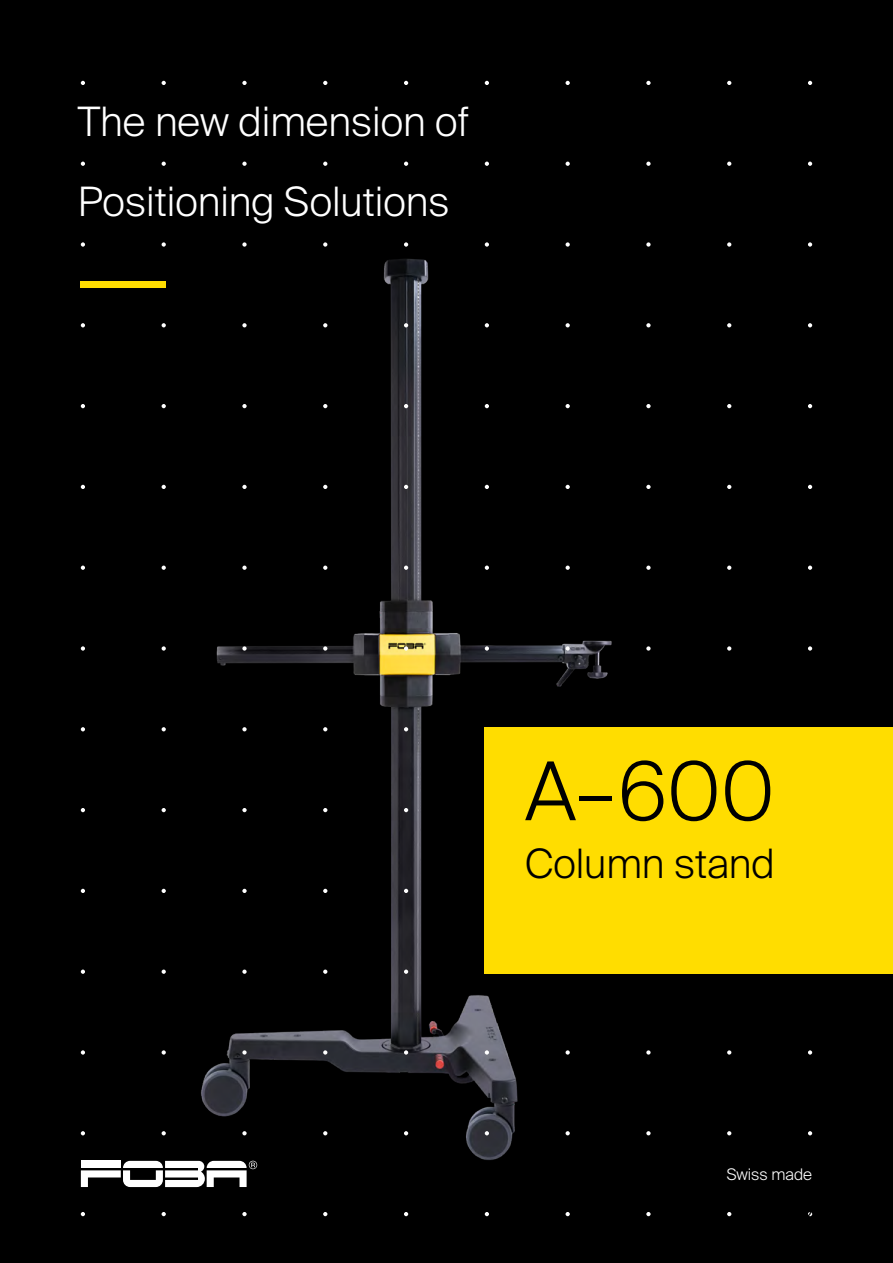
<style>
.page{position:relative;width:893px;height:1263px;background:#000}
.page>*{position:absolute;margin:0;border:0;box-sizing:border-box;transform-origin:0 0}
.t1{font:300 81px "Suisse Intl";color:#000}
.t2{font:300 40.5px/80.7px "Suisse Intl";color:#fff}
.t3{font:300 40.5px "Suisse Intl";color:#000}
.t4{font:300 15.9px "Suisse Intl";color:#fff}
.t5{font:15px "Suisse Intl";color:#000}
</style>
<div class="page">
<img style="left:187px;top:244px;width:425px;height:922px">
<svg style="left:81px;top:81px;width:4px;height:4px"></svg>
<svg style="left:162px;top:81px;width:4px;height:4px"></svg>
<svg style="left:242px;top:81px;width:5px;height:4px"></svg>
<svg style="left:323px;top:81px;width:4px;height:4px"></svg>
<svg style="left:404px;top:81px;width:4px;height:4px"></svg>
<svg style="left:485px;top:81px;width:4px;height:4px"></svg>
<svg style="left:566px;top:81px;width:4px;height:4px"></svg>
<svg style="left:646px;top:81px;width:5px;height:4px"></svg>
<svg style="left:727px;top:81px;width:4px;height:4px"></svg>
<svg style="left:808px;top:81px;width:4px;height:4px"></svg>
<svg style="left:81px;top:162px;width:4px;height:4px"></svg>
<svg style="left:162px;top:162px;width:4px;height:4px"></svg>
<svg style="left:242px;top:162px;width:5px;height:4px"></svg>
<svg style="left:323px;top:162px;width:4px;height:4px"></svg>
<svg style="left:404px;top:162px;width:4px;height:4px"></svg>
<svg style="left:485px;top:162px;width:4px;height:4px"></svg>
<svg style="left:566px;top:162px;width:4px;height:4px"></svg>
<svg style="left:646px;top:162px;width:5px;height:4px"></svg>
<svg style="left:727px;top:162px;width:4px;height:4px"></svg>
<svg style="left:808px;top:162px;width:4px;height:4px"></svg>
<svg style="left:81px;top:242px;width:4px;height:5px"></svg>
<svg style="left:162px;top:242px;width:4px;height:5px"></svg>
<svg style="left:242px;top:242px;width:5px;height:5px"></svg>
<svg style="left:323px;top:242px;width:4px;height:5px"></svg>
<svg style="left:404px;top:242px;width:4px;height:5px"></svg>
<svg style="left:485px;top:242px;width:4px;height:5px"></svg>
<svg style="left:566px;top:242px;width:4px;height:5px"></svg>
<svg style="left:646px;top:242px;width:5px;height:5px"></svg>
<svg style="left:727px;top:242px;width:4px;height:5px"></svg>
<svg style="left:808px;top:242px;width:4px;height:5px"></svg>
<svg style="left:81px;top:323px;width:4px;height:4px"></svg>
<svg style="left:162px;top:323px;width:4px;height:4px"></svg>
<svg style="left:242px;top:323px;width:5px;height:4px"></svg>
<svg style="left:323px;top:323px;width:4px;height:4px"></svg>
<svg style="left:404px;top:323px;width:4px;height:4px"></svg>
<svg style="left:485px;top:323px;width:4px;height:4px"></svg>
<svg style="left:566px;top:323px;width:4px;height:4px"></svg>
<svg style="left:646px;top:323px;width:5px;height:4px"></svg>
<svg style="left:727px;top:323px;width:4px;height:4px"></svg>
<svg style="left:808px;top:323px;width:4px;height:4px"></svg>
<svg style="left:81px;top:404px;width:4px;height:4px"></svg>
<svg style="left:162px;top:404px;width:4px;height:4px"></svg>
<svg style="left:242px;top:404px;width:5px;height:4px"></svg>
<svg style="left:323px;top:404px;width:4px;height:4px"></svg>
<svg style="left:404px;top:404px;width:4px;height:4px"></svg>
<svg style="left:485px;top:404px;width:4px;height:4px"></svg>
<svg style="left:566px;top:404px;width:4px;height:4px"></svg>
<svg style="left:646px;top:404px;width:5px;height:4px"></svg>
<svg style="left:727px;top:404px;width:4px;height:4px"></svg>
<svg style="left:808px;top:404px;width:4px;height:4px"></svg>
<svg style="left:81px;top:485px;width:4px;height:4px"></svg>
<svg style="left:162px;top:485px;width:4px;height:4px"></svg>
<svg style="left:242px;top:485px;width:5px;height:4px"></svg>
<svg style="left:323px;top:485px;width:4px;height:4px"></svg>
<svg style="left:404px;top:485px;width:4px;height:4px"></svg>
<svg style="left:485px;top:485px;width:4px;height:4px"></svg>
<svg style="left:566px;top:485px;width:4px;height:4px"></svg>
<svg style="left:646px;top:485px;width:5px;height:4px"></svg>
<svg style="left:727px;top:485px;width:4px;height:4px"></svg>
<svg style="left:808px;top:485px;width:4px;height:4px"></svg>
<svg style="left:81px;top:566px;width:4px;height:4px"></svg>
<svg style="left:162px;top:566px;width:4px;height:4px"></svg>
<svg style="left:242px;top:566px;width:5px;height:4px"></svg>
<svg style="left:323px;top:566px;width:4px;height:4px"></svg>
<svg style="left:404px;top:566px;width:4px;height:4px"></svg>
<svg style="left:485px;top:566px;width:4px;height:4px"></svg>
<svg style="left:566px;top:566px;width:4px;height:4px"></svg>
<svg style="left:646px;top:566px;width:5px;height:4px"></svg>
<svg style="left:727px;top:566px;width:4px;height:4px"></svg>
<svg style="left:808px;top:566px;width:4px;height:4px"></svg>
<svg style="left:81px;top:646px;width:4px;height:5px"></svg>
<svg style="left:162px;top:646px;width:4px;height:5px"></svg>
<svg style="left:242px;top:646px;width:5px;height:5px"></svg>
<svg style="left:323px;top:646px;width:4px;height:5px"></svg>
<svg style="left:404px;top:646px;width:4px;height:5px"></svg>
<svg style="left:485px;top:646px;width:4px;height:5px"></svg>
<svg style="left:566px;top:646px;width:4px;height:5px"></svg>
<svg style="left:646px;top:646px;width:5px;height:5px"></svg>
<svg style="left:727px;top:646px;width:4px;height:5px"></svg>
<svg style="left:808px;top:646px;width:4px;height:5px"></svg>
<svg style="left:81px;top:727px;width:4px;height:4px"></svg>
<svg style="left:162px;top:727px;width:4px;height:4px"></svg>
<svg style="left:242px;top:727px;width:5px;height:4px"></svg>
<svg style="left:323px;top:727px;width:4px;height:4px"></svg>
<svg style="left:404px;top:727px;width:4px;height:4px"></svg>
<svg style="left:81px;top:808px;width:4px;height:4px"></svg>
<svg style="left:162px;top:808px;width:4px;height:4px"></svg>
<svg style="left:242px;top:808px;width:5px;height:4px"></svg>
<svg style="left:323px;top:808px;width:4px;height:4px"></svg>
<svg style="left:404px;top:808px;width:4px;height:4px"></svg>
<svg style="left:81px;top:889px;width:4px;height:4px"></svg>
<svg style="left:162px;top:889px;width:4px;height:4px"></svg>
<svg style="left:242px;top:889px;width:5px;height:4px"></svg>
<svg style="left:323px;top:889px;width:4px;height:4px"></svg>
<svg style="left:404px;top:889px;width:4px;height:4px"></svg>
<svg style="left:81px;top:969px;width:4px;height:5px"></svg>
<svg style="left:162px;top:969px;width:4px;height:5px"></svg>
<svg style="left:242px;top:969px;width:5px;height:5px"></svg>
<svg style="left:323px;top:969px;width:4px;height:5px"></svg>
<svg style="left:404px;top:969px;width:4px;height:5px"></svg>
<svg style="left:81px;top:1050px;width:4px;height:4px"></svg>
<svg style="left:162px;top:1050px;width:4px;height:4px"></svg>
<svg style="left:242px;top:1050px;width:5px;height:4px"></svg>
<svg style="left:323px;top:1050px;width:4px;height:4px"></svg>
<svg style="left:404px;top:1050px;width:4px;height:4px"></svg>
<svg style="left:485px;top:1050px;width:4px;height:4px"></svg>
<svg style="left:566px;top:1050px;width:4px;height:4px"></svg>
<svg style="left:646px;top:1050px;width:5px;height:4px"></svg>
<svg style="left:727px;top:1050px;width:4px;height:4px"></svg>
<svg style="left:808px;top:1050px;width:4px;height:4px"></svg>
<svg style="left:81px;top:1131px;width:4px;height:4px"></svg>
<svg style="left:162px;top:1131px;width:4px;height:4px"></svg>
<svg style="left:242px;top:1131px;width:5px;height:4px"></svg>
<svg style="left:323px;top:1131px;width:4px;height:4px"></svg>
<svg style="left:404px;top:1131px;width:4px;height:4px"></svg>
<svg style="left:485px;top:1131px;width:4px;height:4px"></svg>
<svg style="left:566px;top:1131px;width:4px;height:4px"></svg>
<svg style="left:646px;top:1131px;width:5px;height:4px"></svg>
<svg style="left:727px;top:1131px;width:4px;height:4px"></svg>
<svg style="left:808px;top:1131px;width:4px;height:4px"></svg>
<svg style="left:81px;top:1212px;width:4px;height:4px"></svg>
<svg style="left:162px;top:1212px;width:4px;height:4px"></svg>
<svg style="left:242px;top:1212px;width:5px;height:4px"></svg>
<svg style="left:323px;top:1212px;width:4px;height:4px"></svg>
<svg style="left:404px;top:1212px;width:4px;height:4px"></svg>
<svg style="left:485px;top:1212px;width:4px;height:4px"></svg>
<svg style="left:566px;top:1212px;width:4px;height:4px"></svg>
<svg style="left:646px;top:1212px;width:5px;height:4px"></svg>
<svg style="left:727px;top:1212px;width:4px;height:4px"></svg>
<svg style="left:808px;top:1212px;width:4px;height:4px"></svg>
<div style="left:81px;top:281px;width:85px;height:7px;background:#fd0"></div>
<svg style="left:81px;top:1161px;width:176px;height:26px"></svg>
<div style="left:485px;top:727px;width:408px;height:247px;background:#fd0"></div>
<p class="t2" style="left:78px;top:81px;width:392px">The new dimension of<br>Positioning Solutions</p>
<h1 class="t1" style="left:525px;top:744px;width:251px">A–600</h1>
<p class="t3" style="left:525px;top:840px;width:251px">Column stand</p>
<p class="t4" style="left:727px;top:1165px;width:87px">Swiss made</p>
<p class="t5" style="left:803px;top:1206px;width:10px">2</p>
</div>
